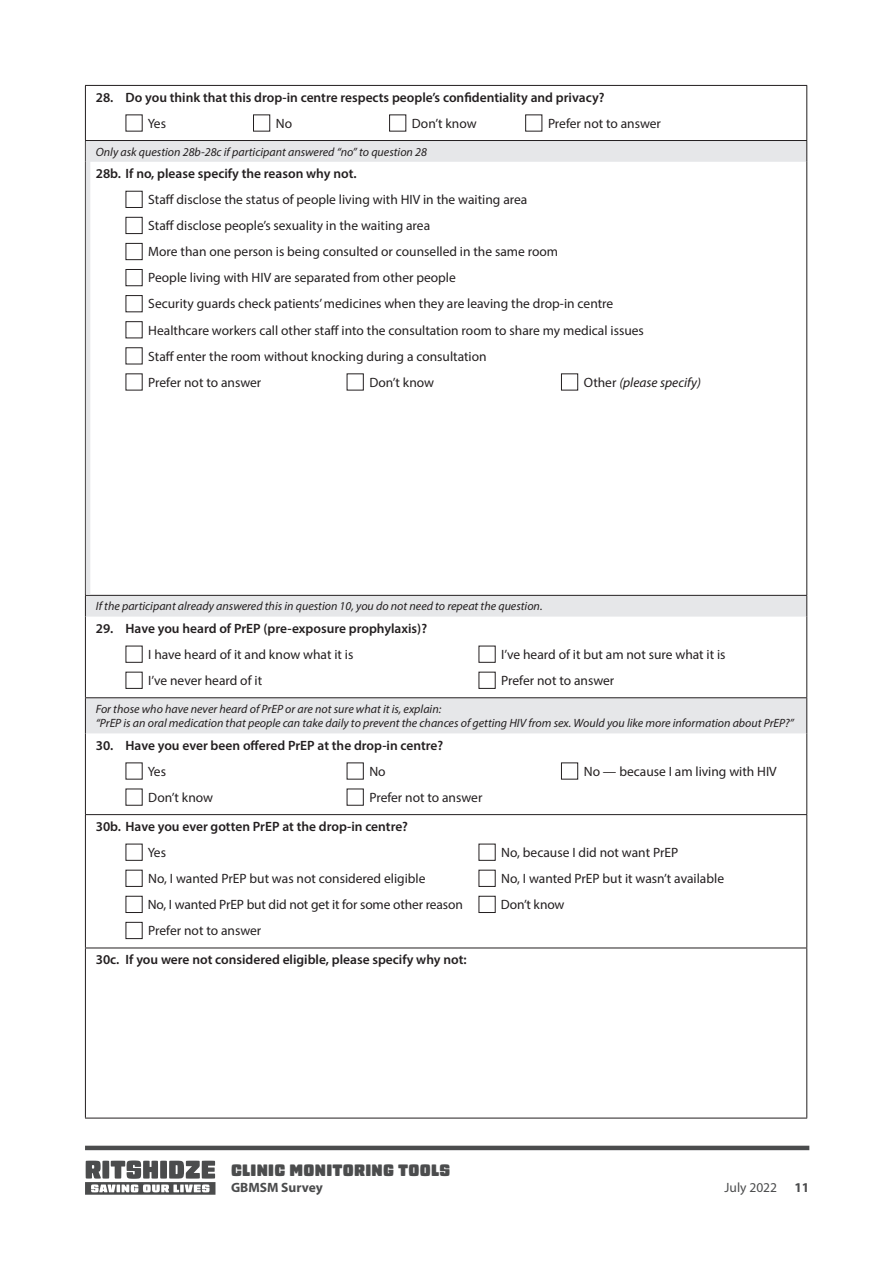
<style>
.page{position:relative;width:893px;height:1263px;background:#fff}
.page>*{position:absolute;margin:0;border:0;box-sizing:border-box;transform-origin:0 0}
.t1{font:16.5px "Gigalypse";letter-spacing:.02em;color:#4b4c4d;scale:.85 1}
.t2{font:13.5px/26.1px "Myriad Pro";color:#231f20}
.t3{font:600 13.5px "Myriad Pro";color:#231f20}
.t4{font:italic 13.5px "Myriad Pro";color:#231f20}
.t5{font:700 13.5px "Myriad Pro";color:#4b4c4d}
.t6{font:13.5px "Myriad Pro";color:#4b4c4d}
.t7{font:italic 12px/14.4px "Myriad Pro";color:#231f20}
.s1{font-style:normal}
</style>
<div class="page">
<svg style="left:85px;top:1160px;width:130px;height:35px"></svg>
<hr style="left:85px;top:1146px;width:724px;height:4px;background:#4b4c4d">
<svg style="left:86px;top:141px;width:720px;height:592px"></svg>
<hr style="left:85px;top:85px;width:722px;height:1px;background:#231f20">
<hr style="left:85px;top:814px;width:722px;height:1px;background:#231f20">
<hr style="left:85px;top:86px;width:1px;height:54px;background:#231f20">
<hr style="left:806px;top:86px;width:1px;height:54px;background:#231f20">
<hr style="left:85px;top:162px;width:1px;height:433px;background:#231f20">
<hr style="left:806px;top:162px;width:1px;height:433px;background:#231f20">
<hr style="left:85px;top:617px;width:1px;height:80px;background:#231f20">
<hr style="left:806px;top:617px;width:1px;height:80px;background:#231f20">
<hr style="left:85px;top:733px;width:1px;height:81px;background:#231f20">
<hr style="left:806px;top:733px;width:1px;height:81px;background:#231f20">
<hr style="left:85px;top:815px;width:1px;height:132px;background:#231f20">
<hr style="left:806px;top:815px;width:1px;height:132px;background:#231f20">
<hr style="left:85px;top:948px;width:1px;height:170px;background:#231f20">
<hr style="left:806px;top:948px;width:1px;height:170px;background:#231f20">
<hr style="left:85px;top:140px;width:722px;height:1px;background:#231f20">
<svg style="left:85px;top:141px;width:1px;height:21px"></svg>
<svg style="left:806px;top:141px;width:1px;height:21px"></svg>
<hr style="left:85px;top:947px;width:722px;height:1px;background:#231f20">
<hr style="left:85px;top:1118px;width:722px;height:1px;background:#231f20">
<hr style="left:85px;top:698px;width:1px;height:35px;background:#231f20">
<hr style="left:85px;top:697px;width:722px;height:1px;background:#231f20">
<hr style="left:806px;top:698px;width:1px;height:35px;background:#231f20">
<hr style="left:85px;top:595px;width:722px;height:1px;background:#231f20">
<svg style="left:85px;top:596px;width:1px;height:21px"></svg>
<svg style="left:806px;top:596px;width:1px;height:21px"></svg>
<div style="left:253px;top:114px;width:17px;height:17px;border:1px solid #231f20"></div>
<div style="left:126px;top:217px;width:17px;height:17px;border:1px solid #231f20"></div>
<div style="left:126px;top:243px;width:17px;height:17px;border:1px solid #231f20"></div>
<div style="left:126px;top:269px;width:17px;height:17px;border:1px solid #231f20"></div>
<div style="left:561px;top:373px;width:17px;height:17px;border:1px solid #231f20"></div>
<div style="left:479px;top:646px;width:17px;height:17px;border:1px solid #231f20"></div>
<div style="left:479px;top:672px;width:17px;height:17px;border:1px solid #231f20"></div>
<div style="left:561px;top:762px;width:17px;height:17px;border:1px solid #231f20"></div>
<div style="left:347px;top:789px;width:17px;height:17px;border:1px solid #231f20"></div>
<div style="left:479px;top:844px;width:17px;height:17px;border:1px solid #231f20"></div>
<div style="left:479px;top:870px;width:17px;height:17px;border:1px solid #231f20"></div>
<div style="left:126px;top:896px;width:17px;height:17px;border:1px solid #231f20"></div>
<div style="left:479px;top:896px;width:17px;height:17px;border:1px solid #231f20"></div>
<div style="left:126px;top:922px;width:17px;height:17px;border:1px solid #231f20"></div>
<hr style="left:86px;top:141px;width:4px;height:453px;background:#e6e7e9">
<p class="t3" style="left:96px;top:89px;width:510px">28. Do you think that this drop-in centre respects people’s confidentiality and privacy?</p>
<p class="t2" style="left:148px;top:110px;width:20px">Yes</p>
<p class="t2" style="left:276px;top:110px;width:18px">No</p>
<p class="t2" style="left:412px;top:110px;width:66px">Don’t know</p>
<p class="t2" style="left:548px;top:110px;width:115px">Prefer not to answer</p>
<p class="t7" style="left:96px;top:144px;width:333px">Only ask question 28b-28c if participant answered “no” to question 28</p>
<p class="t3" style="left:96px;top:165px;width:262px">28b. If no, please specify the reason why not.</p>
<p class="t2" style="left:148px;top:186px;width:497px">Staff disclose the status of people living with HIV in the waiting area<br>Staff disclose people’s sexuality in the waiting area<br>More than one person is being consulted or counselled in the same room<br>People living with HIV are separated from other people<br>Security guards check patients’ medicines when they are leaving the drop-in centre Healthcare workers call other staff into the consultation room to share my medical issues Staff enter the room without knocking during a consultation<br>Prefer not to answer</p>
<p class="t2" style="left:369px;top:369px;width:66px">Don’t know</p>
<p class="t4" style="left:584px;top:374px;width:119px"><span class="s1">Other</span> (please specify)</p>
<p class="t7" style="left:96px;top:599px;width:448px">If the participant already answered this in question 10, you do not need to repeat the question.</p>
<p class="t3" style="left:96px;top:620px;width:333px">29. Have you heard of PrEP (pre-exposure prophylaxis)?</p>
<p class="t2" style="left:148px;top:641px;width:207px">I have heard of it and know what it is</p>
<p class="t2" style="left:501px;top:641px;width:226px">I’ve heard of it but am not sure what it is</p>
<p class="t2" style="left:148px;top:667px;width:115px">I’ve never heard of it</p>
<p class="t2" style="left:501px;top:667px;width:115px">Prefer not to answer</p>
<p class="t7" style="left:96px;top:701px;width:700px">For those who have never heard of PrEP or are not sure what it is, explain:<br>“PrEP is an oral medication that people can take daily to prevent the chances of getting HIV from sex. Would you like more information about PrEP?”</p>
<p class="t3" style="left:96px;top:736px;width:349px">30. Have you ever been offered PrEP at the drop-in centre?</p>
<p class="t2" style="left:148px;top:758px;width:20px">Yes</p>
<p class="t2" style="left:369px;top:758px;width:18px">No</p>
<p class="t2" style="left:584px;top:758px;width:195px">No — because I am living with HIV</p>
<p class="t2" style="left:148px;top:784px;width:66px">Don’t know</p>
<p class="t2" style="left:369px;top:784px;width:115px">Prefer not to answer</p>
<p class="t3" style="left:96px;top:818px;width:314px">30b. Have you ever gotten PrEP at the drop-in centre?</p>
<p class="t2" style="left:148px;top:839px;width:20px">Yes</p>
<p class="t2" style="left:501px;top:839px;width:178px">No, because I did not want PrEP</p>
<p class="t2" style="left:148px;top:865px;width:279px">No, I wanted PrEP but was not considered eligible</p>
<p class="t2" style="left:501px;top:865px;width:224px">No, I wanted PrEP but it wasn’t available</p>
<p class="t2" style="left:148px;top:891px;width:316px">No, I wanted PrEP but did not get it for some other reason</p>
<p class="t2" style="left:501px;top:891px;width:65px">Don’t know</p>
<p class="t2" style="left:148px;top:917px;width:115px">Prefer not to answer</p>
<p class="t3" style="left:96px;top:951px;width:372px">30c. If you were not considered eligible, please specify why not:</p>
<p class="t1" style="left:231px;top:1160px;width:259px">CLINIC MONITORING TOOLS</p>
<p class="t5" style="left:231px;top:1179px;width:93px">GBMSM Survey</p>
<p class="t6" style="left:725px;top:1179px;width:54px">July 2022</p>
<p class="t5" style="left:794px;top:1179px;width:16px">11</p>
</div>
